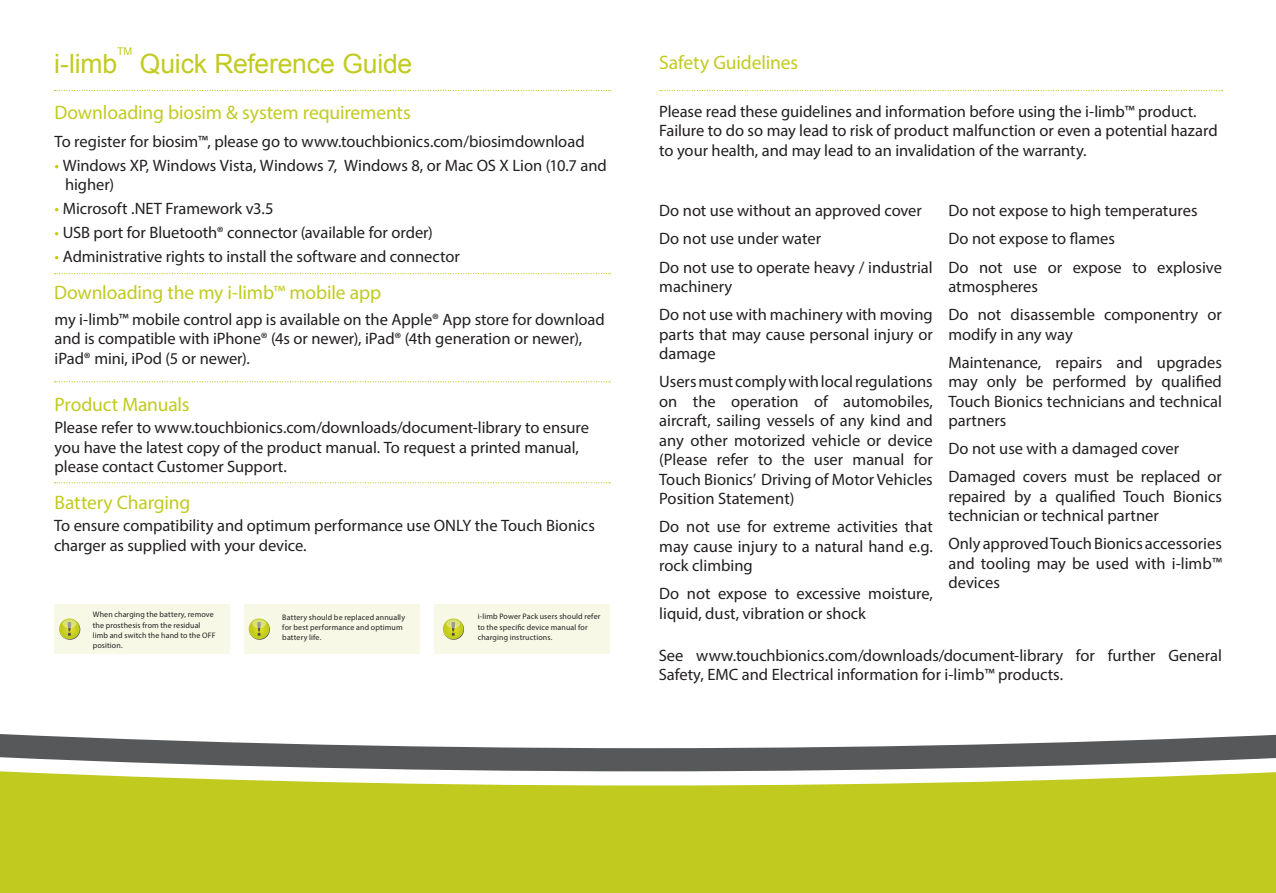
<style>
.page{position:relative;width:1276px;height:893px;background:#fff}
.page>*{position:absolute;margin:0;border:0;box-sizing:border-box;transform-origin:0 0}
.Green_Headers{font:26.55px "Arial";letter-spacing:-.01em;color:#c1cb1f}
.Body_text{font:19.5px "Myriad Pro";letter-spacing:-.01em;color:#c1cb1f}
.Green_Headers-2{font:19.5px "Myriad Pro";letter-spacing:-.005em;color:#c1cb1f}
.Introductory_paragra{font:16.5px/19.5px "Myriad Pro";color:#231f20}
.Body_text-2{font:16.5px/19.5px "Myriad Pro";letter-spacing:-.005em;color:#231f20}
.Bullet_List{font:16.5px "Myriad Pro";letter-spacing:-.005em;color:#231f20}
.Green_Headers-3{font:10.65px "Arial";color:#c1cb1f}
.Bullet_List-2{font:7.95px/10.2px "Myriad Pro";letter-spacing:.015em;color:#231f20}
.s1{color:#c1cb1f}
</style>
<div class="page">
<div style="left:0;top:785px;width:1276px;height:108px;background:#c1cb1f"></div>
<svg style="left:0;top:771px;width:1276px;height:14px"></svg>
<svg style="left:0;top:734px;width:1276px;height:37px"></svg>
<svg style="left:55px;top:482px;width:555px;height:1px"></svg>
<svg style="left:55px;top:381px;width:555px;height:1px"></svg>
<svg style="left:55px;top:273px;width:555px;height:1px"></svg>
<svg style="left:55px;top:90px;width:555px;height:1px"></svg>
<svg style="left:660px;top:90px;width:562px;height:1px"></svg>
<div style="left:244px;top:604px;width:176px;height:50px;background:#f7f8e6"></div>
<div style="left:54px;top:604px;width:176px;height:50px;background:#f7f8e6"></div>
<svg style="left:249px;top:619px;width:21px;height:21px"></svg>
<svg style="left:249px;top:618px;width:20px;height:21px"></svg>
<svg style="left:257px;top:628px;width:4px;height:7px"></svg>
<svg style="left:252px;top:619px;width:14px;height:9px"></svg>
<svg style="left:60px;top:619px;width:20px;height:21px"></svg>
<svg style="left:59px;top:618px;width:21px;height:21px"></svg>
<svg style="left:68px;top:628px;width:3px;height:7px"></svg>
<svg style="left:63px;top:619px;width:13px;height:9px"></svg>
<div style="left:434px;top:604px;width:175px;height:50px;background:#f7f8e6"></div>
<svg style="left:443px;top:619px;width:21px;height:21px"></svg>
<svg style="left:443px;top:618px;width:20px;height:21px"></svg>
<svg style="left:451px;top:628px;width:4px;height:7px"></svg>
<svg style="left:446px;top:619px;width:14px;height:9px"></svg>
<p class="Green_Headers-3" style="left:117px;top:44px;width:17px">TM</p>
<p class="Green_Headers" style="left:54px;top:47px;width:65px">i-limb</p>
<p class="Green_Headers" style="left:140px;top:47px;width:274px">Quick Reference Guide</p>
<p class="Green_Headers-2" style="left:659px;top:50px;width:140px">Safety Guidelines</p>
<p class="Body_text" style="left:55px;top:101px;width:358px">Downloading biosim &amp; system requirements</p>
<p class="Body_text-2" style="left:55px;top:132px;width:531px">To register for biosim™, please go to www.touchbionics.com/biosimdownload</p>
<p class="Body_text-2" style="left:65px;top:155px;width:543px;text-indent:-10px"><span class="s1">•</span> Windows XP, Windows Vista, Windows 7, Windows 8, or Mac OS X Lion (10.7 and higher)</p>
<p class="Body_text-2" style="left:55px;top:199px;width:220px"><span class="s1">•</span> Microsoft .NET Framework v3.5</p>
<p class="Body_text-2" style="left:55px;top:222px;width:380px"><span class="s1">•</span> USB port for Bluetooth® connector (available for order)</p>
<p class="Body_text-2" style="left:55px;top:246px;width:407px"><span class="s1">•</span> Administrative rights to install the software and connector</p>
<p class="Body_text" style="left:54px;top:281px;width:329px">Downloading the my i-limb™ mobile app</p>
<p class="Body_text-2" style="left:55px;top:309px;width:552px">my i-limb™ mobile control app is available on the Apple® App store for download and is compatible with iPhone® (4s or newer), iPad® (4th generation or newer), iPad® mini, iPod (5 or newer).</p>
<p class="Body_text" style="left:55px;top:392px;width:136px">Product Manuals</p>
<p class="Body_text-2" style="left:55px;top:418px;width:536px">Please refer to www.touchbionics.com/downloads/document-library to ensure you have the latest copy of the product manual. To request a printed manual, please contact Customer Support.</p>
<p class="Green_Headers-2" style="left:55px;top:491px;width:137px">Battery Charging</p>
<p class="Body_text-2" style="left:54px;top:516px;width:542px">To ensure compatibility and optimum performance use ONLY the Touch Bionics charger as supplied with your device.</p>
<p class="Bullet_List-2" style="left:93px;top:609px;width:124px">When charging the battery, remove the prosthesis from the residual limb and switch the hand to the OFF position.</p>
<p class="Bullet_List-2" style="left:478px;top:612px;width:124px">i-limb Power Pack users should refer to the specific device manual for charging instructions.</p>
<p class="Bullet_List-2" style="left:282px;top:612px;width:124px">Battery should be replaced annually for best performance and optimum battery life.</p>
<p class="Introductory_paragra" style="left:659px;top:101px;width:560px">Please read these guidelines and information before using the i-limb™ product.<br>Failure to do so may lead to risk of product malfunction or even a potential hazard to your health, and may lead to an invalidation of the warranty.</p>
<p class="Bullet_List" style="left:659px;top:201px;width:264px">Do not use without an approved cover</p>
<p class="Introductory_paragra" style="left:659px;top:229px;width:163px">Do not use under water</p>
<p class="Introductory_paragra" style="left:659px;top:257px;width:275px">Do not use to operate heavy / industrial machinery</p>
<p class="Introductory_paragra" style="left:659px;top:304px;width:275px;text-align:justify">Do not use with machinery with moving parts that may cause personal injury or damage</p>
<p class="Introductory_paragra" style="left:659px;top:371px;width:275px;text-align:justify">Users must comply with local regulations on the operation of automobiles, aircraft, sailing vessels of any kind and any other motorized vehicle or device (Please refer to the user manual for Touch Bionics’ Driving of Motor Vehicles Position Statement)</p>
<p class="Introductory_paragra" style="left:659px;top:516px;width:275px;text-align:justify">Do not use for extreme activities that may cause injury to a natural hand e.g. rock climbing</p>
<p class="Introductory_paragra" style="left:659px;top:583px;width:275px">Do not expose to excessive moisture, liquid, dust, vibration or shock</p>
<p class="Introductory_paragra" style="left:948px;top:201px;width:251px">Do not expose to high temperatures</p>
<p class="Introductory_paragra" style="left:948px;top:229px;width:168px">Do not expose to flames</p>
<p class="Introductory_paragra" style="left:948px;top:257px;width:275px">Do not use or expose to explosive atmospheres</p>
<p class="Introductory_paragra" style="left:948px;top:304px;width:275px">Do not disassemble componentry or modify in any way</p>
<p class="Introductory_paragra" style="left:948px;top:352px;width:275px;text-align:justify">Maintenance, repairs and upgrades may only be performed by qualified Touch Bionics technicians and technical partners</p>
<p class="Introductory_paragra" style="left:948px;top:438px;width:232px">Do not use with a damaged cover</p>
<p class="Introductory_paragra" style="left:948px;top:466px;width:275px;text-align:justify">Damaged covers must be replaced or repaired by a qualified Touch Bionics technician or technical partner</p>
<p class="Introductory_paragra" style="left:948px;top:533px;width:275px;text-align:justify">Only approved Touch Bionics accessories and tooling may be used with i-limb™ devices</p>
<p class="Introductory_paragra" style="left:658px;top:645px;width:565px">See www.touchbionics.com/downloads/document-library for further General<br>Safety, EMC and Electrical information for i-limb™ products.</p>
</div>
